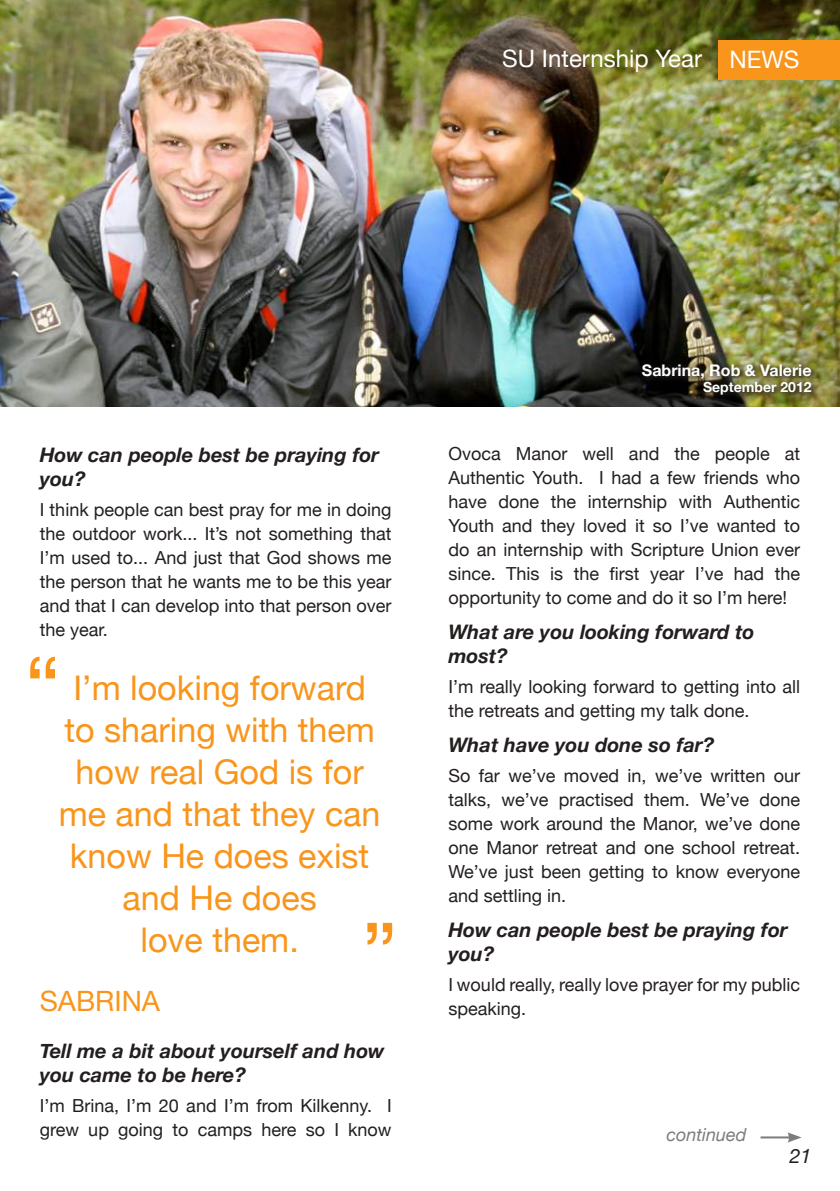
<style>
.page{position:relative;width:840px;height:1191px;background:#fff}
.page>*{position:absolute;margin:0;border:0;box-sizing:border-box;transform-origin:0 0}
.t1{font:84px "Helvetica Neue";color:#f9951b}
.t2{font:34px/42px "Helvetica Neue";color:#f9951b;text-align:center}
.t3{font:28px "Helvetica Neue";color:#f9951b}
.t4{font:24px "Helvetica Neue";color:#fff}
.t5{font:italic 700 20px/24px "Helvetica Neue";color:#241f1f}
.t6{font:italic 20px "Helvetica Neue";color:#241f1f}
.t7{font:18px/24px "Helvetica Neue";color:#241f1f;text-align:justify}
.t8{font:italic 18px "Helvetica Neue";color:#7d7c7e}
.t9{font:700 16px "Helvetica Neue";color:#fff}
.t10{font:700 14px "Helvetica Neue";color:#fff}
</style>
<div class="page">
<img style="left:0;top:0;width:839px;height:406px">
<div style="left:717px;top:40px;width:122px;height:39px;background:#f9951b"></div>
<hr style="left:760px;top:1136px;width:30px;height:2px;background:#7d7c7e">
<svg style="left:787px;top:1132px;width:14px;height:10px"></svg>
<div style="left:638px;top:360px;width:180px;height:41px;background:#241f1f;opacity:.75"></div>
<h3 class="t4" style="left:502px;top:44px;width:298px">SU Internship Year NEWS</h3>
<p class="t5" style="left:40px;top:442px;width:340px">How can people best be praying for you?</p>
<p class="t7" style="left:40px;top:497px;width:353px">I think people can best pray for me in doing the outdoor work... It’s not something that I’m used to... And just that God shows me the person that he wants me to be this year and that I can develop into that person over the year.</p>
<h1 class="t1" style="left:25px;top:636px;width:37px">“</h1>
<h2 class="t2" style="left:59px;top:666px;width:323px">I’m looking forward to sharing with them how real God is for me and that they can know He does exist and He does<br>love them.</h2>
<h1 class="t1" style="left:361px;top:903px;width:37px">”</h1>
<h3 class="t3" style="left:40px;top:984px;width:122px">SABRINA</h3>
<p class="t5" style="left:40px;top:1038px;width:346px">Tell me a bit about yourself and how you came to be here?</p>
<p class="t7" style="left:40px;top:1093px;width:353px">I’m Brina, I’m 20 and I’m from Kilkenny. I grew up going to camps here so I know</p>
<p class="t9" style="left:641px;top:360px;width:171px">Sabrina, Rob &amp; Valerie</p>
<p class="t10" style="left:702px;top:378px;width:110px">September 2012</p>
<p class="t7" style="left:448px;top:441px;width:353px">Ovoca Manor well and the people at Authentic Youth. I had a few friends who have done the internship with Authentic Youth and they loved it so I’ve wanted to do an internship with Scripture Union ever since. This is the first year I’ve had the opportunity to come and do it so I’m here!</p>
<p class="t5" style="left:448px;top:619px;width:307px">What are you looking forward to most?</p>
<p class="t7" style="left:448px;top:674px;width:353px">I’m really looking forward to getting into all the retreats and getting my talk done.</p>
<p class="t5" style="left:448px;top:732px;width:267px">What have you done so far?</p>
<p class="t7" style="left:448px;top:763px;width:353px">So far we’ve moved in, we’ve written our talks, we’ve practised them. We’ve done some work around the Manor, we’ve done one Manor retreat and one school retreat.<br>We’ve just been getting to know everyone and settling in.</p>
<p class="t5" style="left:448px;top:917px;width:340px">How can people best be praying for you?</p>
<p class="t7" style="left:448px;top:972px;width:353px">I would really, really love prayer for my public speaking.</p>
<p class="t8" style="left:666px;top:1124px;width:82px">continued</p>
<p class="t6" style="left:788px;top:1143px;width:24px">21</p>
</div>
